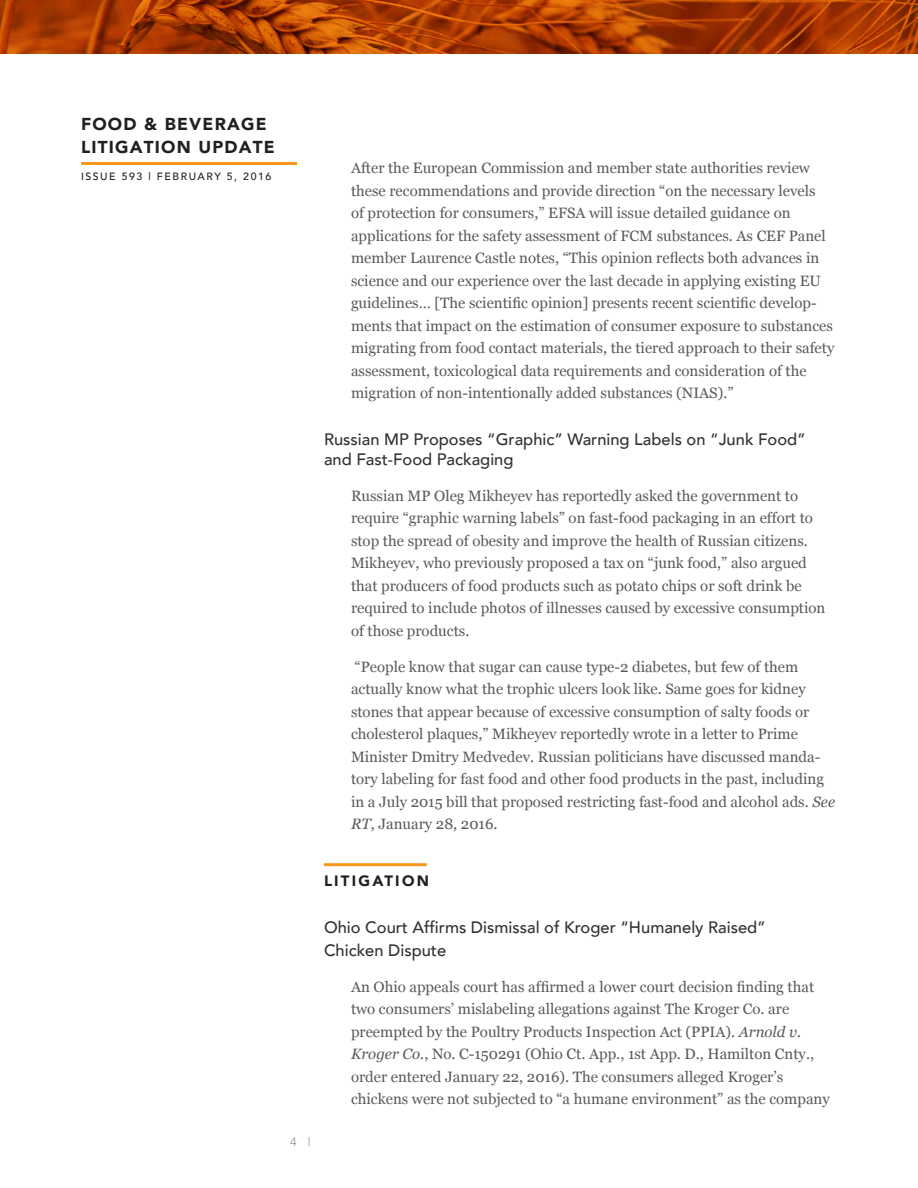
<style>
.page{position:relative;width:918px;height:1188px;background:#fff}
.page>*{position:absolute;margin:0;border:0;box-sizing:border-box;transform-origin:0 0}
.t1{font:900 17.25px/22.5px "Avenir";letter-spacing:.07em;color:#231f20}
.t2{font:500 16.5px/19.8px "Avenir";color:#333132}
.t3{font:15px/22.5px "Georgia";color:#58595b}
.t4{font:900 15px "Avenir";letter-spacing:.15em;color:#231f20}
.t5{font:12px "Avenir";color:#939598}
.t6{font:500 10.5px "Avenir";letter-spacing:.15em;color:#231f20}
.s1{font-style:italic}
</style>
<div class="page">
<hr style="left:81px;top:162px;width:216px;height:3px;background:#f8971d">
<svg style="left:0;top:0;width:918px;height:54px;background:#a83c02"></svg>
<hr style="left:324px;top:863px;width:103px;height:3px;background:#f8971d">
<p class="t1" style="left:81px;top:113px;width:195px">FOOD &amp; BEVERAGE<br>LITIGATION UPDATE</p>
<p class="t6" style="left:81px;top:167px;width:192px">ISSUE 593 | FEBRUARY 5, 2016</p>
<p class="t3" style="left:351px;top:157px;width:485px">After the European Commission and member state authorities review these recommendations and provide direction “on the necessary levels<br>of protection for consumers,” EFSA will issue detailed guidance on applications for the safety assessment of FCM substances. As CEF Panel member Laurence Castle notes, “This opinion reflects both advances in science and our experience over the last decade in applying existing EU guidelines… [The scientific opinion] presents recent scientific develop&shy;ments that impact on the estimation of consumer exposure to substances migrating from food contact materials, the tiered approach to their safety assessment, toxicological data requirements and consideration of the migration of non-intentionally added substances (NIAS).”</p>
<p class="t2" style="left:324px;top:429px;width:483px">Russian MP Proposes “Graphic” Warning Labels on “Junk Food” and Fast-Food Packaging</p>
<p class="t3" style="left:351px;top:485px;width:476px">Russian MP Oleg Mikheyev has reportedly asked the government to require “graphic warning labels” on fast-food packaging in an effort to stop the spread of obesity and improve the health of Russian citizens.<br>Mikheyev, who previously proposed a tax on “junk food,” also argued that producers of food products such as potato chips or soft drink be required to include photos of illnesses caused by excessive consumption of those products.</p>
<p class="t3" style="left:351px;top:656px;width:486px">“People know that sugar can cause type-2 diabetes, but few of them actually know what the trophic ulcers look like. Same goes for kidney stones that appear because of excessive consumption of salty foods or cholesterol plaques,” Mikheyev reportedly wrote in a letter to Prime Minister Dmitry Medvedev. Russian politicians have discussed manda&shy;tory labeling for fast food and other food products in the past, including in a July 2015 bill that proposed restricting fast-food and alcohol ads. <span class="s1">See RT</span>, January 28, 2016.</p>
<p class="t5" style="left:290px;top:1135px;width:22px">4 |</p>
<p class="t4" style="left:324px;top:868px;width:106px">LITIGATION</p>
<p class="t2" style="left:324px;top:915px;width:443px;line-height:22.5px">Ohio Court Affirms Dismissal of Kroger “Humanely Raised”<br>Chicken Dispute</p>
<p class="t3" style="left:351px;top:976px;width:480px">An Ohio appeals court has affirmed a lower court decision finding that two consumers’ mislabeling allegations against The Kroger Co. are preempted by the Poultry Products Inspection Act (PPIA). <span class="s1">Arnold v.<br>Kroger Co.</span>, No. C-150291 (Ohio Ct. App., 1st App. D., Hamilton Cnty., order entered January 22, 2016). The consumers alleged Kroger’s chickens were not subjected to “a humane environment” as the company</p>
</div>
